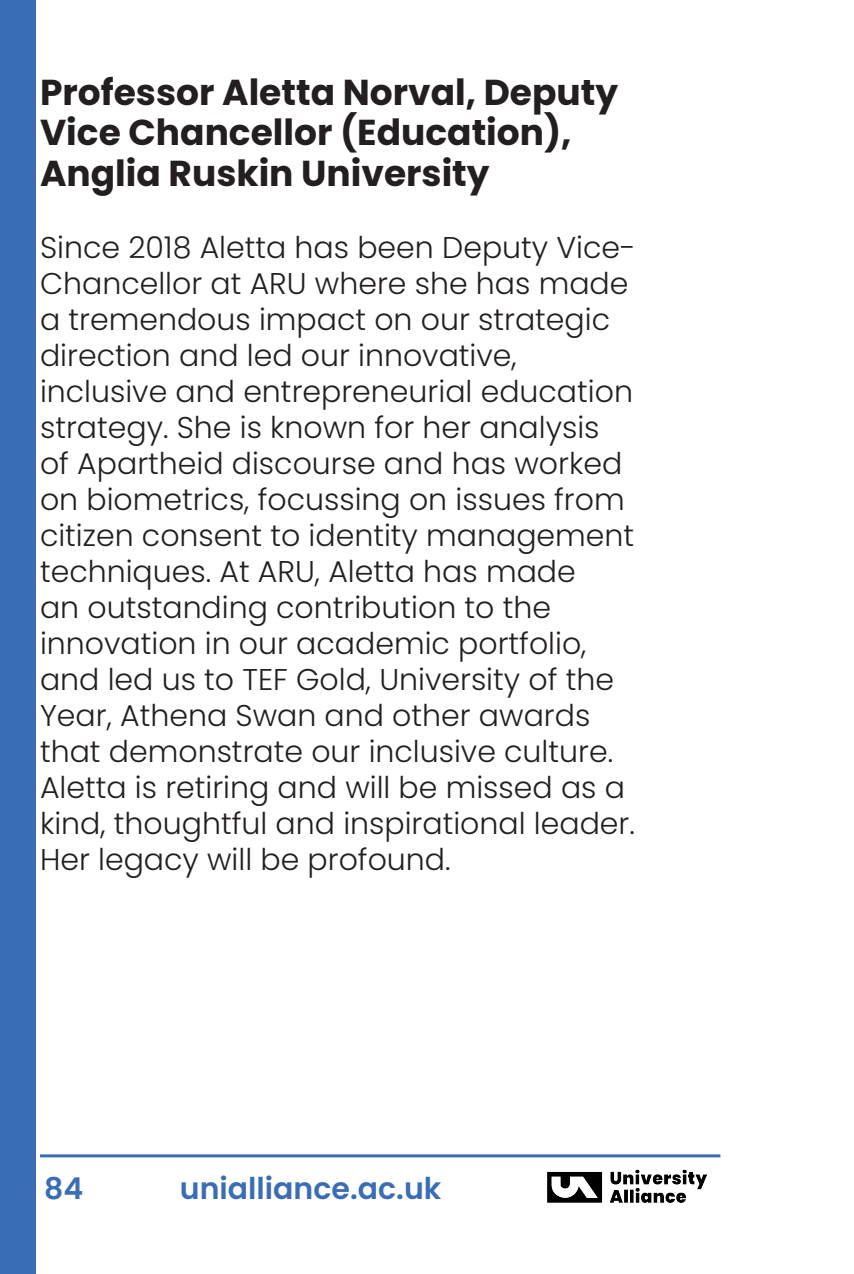
<style>
.page{position:relative;width:854px;height:1274px;background:#fff}
.page>*{position:absolute;margin:0;border:0;box-sizing:border-box;transform-origin:0 0}
.t1{font:700 36px/40.5px "Poppins";color:#231f20}
.t2{font:300 30px/36px "Poppins";color:#231f20}
.t3{font:600 30px "Poppins";color:#3a6db5}
</style>
<div class="page">
<img style="left:547px;top:1169px;width:160px;height:34px">
<hr style="left:40px;top:1154px;width:680px;height:3px;background:#3a6db5">
<div style="left:0;top:0;width:36px;height:1274px;background:#3a6db5"></div>
<p class="t1" style="left:40px;top:72px;width:580px">Professor Aletta Norval, Deputy<br>Vice Chancellor (Education),<br>Anglia Ruskin University</p>
<p class="t2" style="left:40px;top:229px;width:597px">Since 2018 Aletta has been Deputy Vice-Chancellor at ARU where she has made a tremendous impact on our strategic direction and led our innovative, inclusive and entrepreneurial education strategy. She is known for her analysis of Apartheid discourse and has worked on biometrics, focussing on issues from citizen consent to identity management techniques. At ARU, Aletta has made<br>an outstanding contribution to the innovation in our academic portfolio, and led us to TEF Gold, University of the Year, Athena Swan and other awards that demonstrate our inclusive culture.<br>Aletta is retiring and will be missed as a kind, thoughtful and inspirational leader.<br>Her legacy will be profound.</p>
<p class="t3" style="left:44px;top:1171px;width:41px">84</p>
<p class="t3" style="left:180px;top:1171px;width:263px">unialliance.ac.uk</p>
</div>
